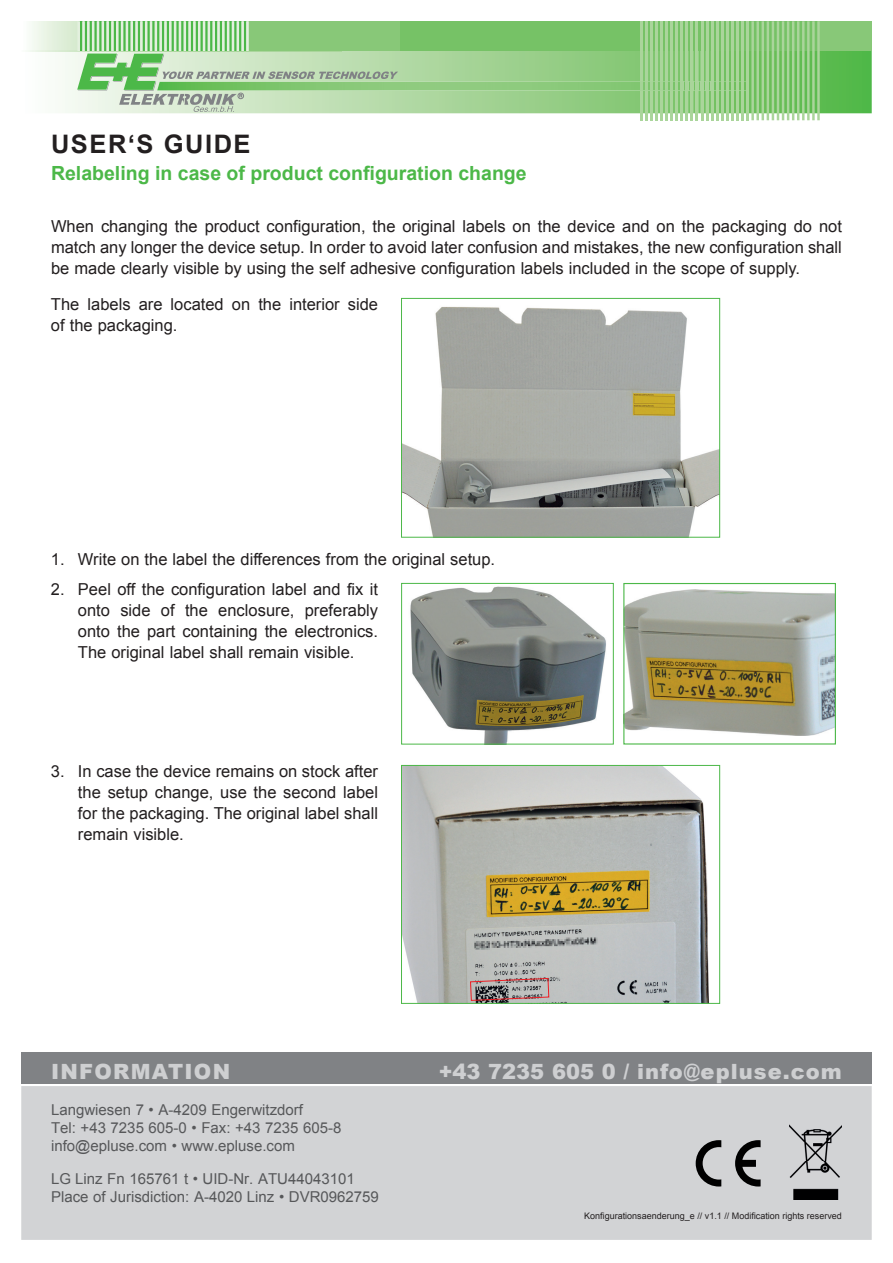
<style>
.page{position:relative;width:893px;height:1263px;background:#fff}
.page>*{position:absolute;margin:0;border:0;box-sizing:border-box;transform-origin:0 0}
.t1{font:700 25.5px "Arial";letter-spacing:.06em;color:#231f20}
.t2{font:900 21px "Arial";letter-spacing:.05em;color:#cecfd1}
.t3{font:700 19.5px "Arial";color:#4cb848}
.t4{font:16.5px/21px "Arial";color:#221e1f;text-align:justify}
.t5{font:15px/18px "Arial";color:#57585a}
.t6{font:15px/18px "Arial";color:#565759}
.t7{font:9px "Arial";color:#231f20}
</style>
<div class="page">
<svg style="left:28px;top:51px;width:844px;height:62px;background:#99d18c"></svg>
<svg style="left:32px;top:21px;width:45px;height:29px"></svg>
<svg style="left:80px;top:21px;width:166px;height:30px;background:#5cbe58"></svg>
<div style="left:248px;top:21px;width:153px;height:30px;background:#88c878"></div>
<div style="left:410px;top:21px;width:462px;height:30px;background:#88c878"></div>
<hr style="left:78px;top:21px;width:2px;height:30px;background:#e3f0de">
<hr style="left:83px;top:21px;width:2px;height:30px;background:#e3f0de">
<hr style="left:88px;top:21px;width:2px;height:30px;background:#e3f0de">
<hr style="left:107px;top:21px;width:2px;height:30px;background:#e3f0de">
<hr style="left:112px;top:21px;width:2px;height:30px;background:#e3f0de">
<hr style="left:117px;top:21px;width:2px;height:30px;background:#e3f0de">
<hr style="left:136px;top:21px;width:2px;height:30px;background:#e3f0de">
<hr style="left:141px;top:21px;width:2px;height:30px;background:#e3f0de">
<hr style="left:160px;top:21px;width:2px;height:30px;background:#e3f0de">
<hr style="left:165px;top:21px;width:2px;height:30px;background:#e3f0de">
<hr style="left:170px;top:21px;width:2px;height:30px;background:#e3f0de">
<hr style="left:189px;top:21px;width:2px;height:30px;background:#e3f0de">
<hr style="left:194px;top:21px;width:2px;height:30px;background:#e3f0de">
<hr style="left:213px;top:21px;width:2px;height:30px;background:#e3f0de">
<hr style="left:218px;top:21px;width:2px;height:30px;background:#e3f0de">
<hr style="left:223px;top:21px;width:2px;height:30px;background:#e3f0de">
<hr style="left:242px;top:21px;width:2px;height:30px;background:#e3f0de">
<hr style="left:247px;top:21px;width:2px;height:30px;background:#e3f0de">
<hr style="left:77px;top:21px;width:2px;height:30px;background:#e3f0de">
<hr style="left:82px;top:21px;width:2px;height:30px;background:#e3f0de">
<hr style="left:87px;top:21px;width:2px;height:30px;background:#e3f0de">
<hr style="left:92px;top:21px;width:2px;height:30px;background:#e3f0de">
<hr style="left:97px;top:21px;width:2px;height:30px;background:#e3f0de">
<hr style="left:102px;top:21px;width:2px;height:30px;background:#e3f0de">
<hr style="left:106px;top:21px;width:2px;height:30px;background:#e3f0de">
<hr style="left:111px;top:21px;width:2px;height:30px;background:#e3f0de">
<hr style="left:116px;top:21px;width:2px;height:30px;background:#e3f0de">
<hr style="left:121px;top:21px;width:2px;height:30px;background:#e3f0de">
<hr style="left:126px;top:21px;width:2px;height:30px;background:#e3f0de">
<hr style="left:130px;top:21px;width:3px;height:30px;background:#e3f0de">
<hr style="left:135px;top:21px;width:2px;height:30px;background:#e3f0de">
<hr style="left:140px;top:21px;width:2px;height:30px;background:#e3f0de">
<hr style="left:145px;top:21px;width:2px;height:30px;background:#e3f0de">
<hr style="left:150px;top:21px;width:2px;height:30px;background:#e3f0de">
<hr style="left:155px;top:21px;width:2px;height:30px;background:#e3f0de">
<hr style="left:159px;top:21px;width:2px;height:30px;background:#e3f0de">
<hr style="left:164px;top:21px;width:2px;height:30px;background:#e3f0de">
<hr style="left:169px;top:21px;width:2px;height:30px;background:#e3f0de">
<hr style="left:174px;top:21px;width:2px;height:30px;background:#e3f0de">
<hr style="left:179px;top:21px;width:2px;height:30px;background:#e3f0de">
<hr style="left:183px;top:21px;width:3px;height:30px;background:#e3f0de">
<hr style="left:188px;top:21px;width:2px;height:30px;background:#e3f0de">
<hr style="left:193px;top:21px;width:2px;height:30px;background:#e3f0de">
<hr style="left:198px;top:21px;width:2px;height:30px;background:#e3f0de">
<hr style="left:203px;top:21px;width:2px;height:30px;background:#e3f0de">
<hr style="left:208px;top:21px;width:2px;height:30px;background:#e3f0de">
<hr style="left:212px;top:21px;width:2px;height:30px;background:#e3f0de">
<hr style="left:217px;top:21px;width:2px;height:30px;background:#e3f0de">
<hr style="left:222px;top:21px;width:2px;height:30px;background:#e3f0de">
<hr style="left:227px;top:21px;width:2px;height:30px;background:#e3f0de">
<hr style="left:232px;top:21px;width:2px;height:30px;background:#e3f0de">
<hr style="left:237px;top:21px;width:2px;height:30px;background:#e3f0de">
<hr style="left:241px;top:21px;width:2px;height:30px;background:#e3f0de">
<hr style="left:246px;top:21px;width:2px;height:30px;background:#e3f0de">
<div style="left:401px;top:21px;width:417px;height:30px;background:#76c266"></div>
<hr style="left:640px;top:21px;width:2px;height:99px;background:#aad59b">
<hr style="left:645px;top:21px;width:3px;height:99px;background:#aad59b">
<hr style="left:650px;top:21px;width:3px;height:99px;background:#aad59b">
<hr style="left:655px;top:21px;width:3px;height:99px;background:#aad59b">
<hr style="left:660px;top:21px;width:3px;height:99px;background:#aad59b">
<hr style="left:665px;top:21px;width:3px;height:99px;background:#aad59b">
<hr style="left:670px;top:21px;width:3px;height:99px;background:#aad59b">
<hr style="left:675px;top:21px;width:3px;height:99px;background:#aad59b">
<hr style="left:680px;top:21px;width:3px;height:99px;background:#aad59b">
<hr style="left:686px;top:21px;width:2px;height:99px;background:#aad59b">
<hr style="left:691px;top:21px;width:2px;height:99px;background:#aad59b">
<hr style="left:696px;top:21px;width:2px;height:99px;background:#aad59b">
<hr style="left:701px;top:21px;width:2px;height:99px;background:#aad59b">
<hr style="left:706px;top:21px;width:2px;height:99px;background:#aad59b">
<hr style="left:711px;top:21px;width:2px;height:99px;background:#aad59b">
<hr style="left:716px;top:21px;width:2px;height:99px;background:#aad59b">
<hr style="left:721px;top:21px;width:2px;height:99px;background:#aad59b">
<hr style="left:726px;top:21px;width:3px;height:99px;background:#aad59b">
<hr style="left:731px;top:21px;width:3px;height:99px;background:#aad59b">
<hr style="left:736px;top:21px;width:3px;height:99px;background:#aad59b">
<hr style="left:741px;top:21px;width:3px;height:99px;background:#aad59b">
<hr style="left:746px;top:21px;width:3px;height:99px;background:#aad59b">
<hr style="left:751px;top:21px;width:3px;height:99px;background:#aad59b">
<hr style="left:756px;top:21px;width:3px;height:99px;background:#aad59b">
<hr style="left:762px;top:21px;width:2px;height:99px;background:#aad59b">
<hr style="left:767px;top:21px;width:2px;height:99px;background:#aad59b">
<hr style="left:772px;top:21px;width:2px;height:99px;background:#aad59b">
<hr style="left:777px;top:21px;width:2px;height:99px;background:#aad59b">
<hr style="left:782px;top:21px;width:2px;height:99px;background:#aad59b">
<hr style="left:787px;top:21px;width:2px;height:99px;background:#aad59b">
<hr style="left:792px;top:21px;width:2px;height:99px;background:#aad59b">
<hr style="left:797px;top:21px;width:2px;height:99px;background:#aad59b">
<hr style="left:802px;top:21px;width:2px;height:99px;background:#aad59b">
<hr style="left:807px;top:21px;width:3px;height:99px;background:#aad59b">
<hr style="left:812px;top:21px;width:3px;height:99px;background:#aad59b">
<hr style="left:817px;top:21px;width:3px;height:99px;background:#aad59b">
<img style="left:398px;top:82px;width:242px;height:8px">
<svg style="left:642px;top:82px;width:104px;height:8px"></svg>
<svg style="left:77px;top:54px;width:321px;height:58px;background:#b0d4a9"></svg>
<div style="left:21px;top:1086px;width:851px;height:154px;background:#d2d3d5"></div>
<div style="left:21px;top:1052px;width:851px;height:31px;background:#808285"></div>
<svg style="left:735px;top:1140px;width:26px;height:46px"></svg>
<svg style="left:696px;top:1140px;width:25px;height:46px"></svg>
<img style="left:790px;top:1125px;width:52px;height:74px">
<img style="left:403px;top:307px;width:315px;height:229px">
<div style="left:401px;top:298px;width:319px;height:240px;border:1px solid #4cb848"></div>
<img style="left:410px;top:586px;width:196px;height:156px">
<div style="left:401px;top:583px;width:213px;height:161px;border:1px solid #4cb848"></div>
<img style="left:625px;top:589px;width:209px;height:146px">
<div style="left:623px;top:583px;width:213px;height:161px;border:1px solid #4cb848"></div>
<img style="left:403px;top:767px;width:306px;height:235px">
<div style="left:401px;top:765px;width:319px;height:239px;border:1px solid #4cb848"></div>
<svg style="left:470px;top:978px;width:80px;height:23px;background:#9b8889"></svg>
<h1 class="t1" style="left:51px;top:127px;width:201px">USER‘S GUIDE</h1>
<p class="t3" style="left:51px;top:160px;width:477px">Relabeling in case of product configuration change</p>
<p class="t4" style="left:51px;top:216px;width:792px">When changing the product configuration, the original labels on the device and on the packaging do not match any longer the device setup. In order to avoid later confusion and mistakes, the new configuration shall be made clearly visible by using the self adhesive configuration labels included in the scope of supply.</p>
<p class="t4" style="left:51px;top:294px;width:329px">The labels are located on the interior side of the packaging.</p>
<p class="t4" style="left:51px;top:549px;width:446px">1. Write on the label the differences from the original setup.</p>
<p class="t4" style="left:78px;top:579px;width:302px;text-indent:-27px">2. Peel off the configuration label and fix it onto side of the enclosure, preferably onto the part containing the electronics.<br>The original label shall remain visible.</p>
<p class="t4" style="left:78px;top:761px;width:302px;text-indent:-27px">3. In case the device remains on stock after the setup change, use the second label for the packaging. The original label shall remain visible.</p>
<p class="t2" style="left:51px;top:1056px;width:181px">INFORMATION</p>
<p class="t2" style="left:439px;top:1056px;width:405px">+43 7235 605 0 / info@epluse.com</p>
<p class="t5" style="left:51px;top:1100px;width:292px">Langwiesen 7 • A-4209 Engerwitzdorf<br>Tel: +43 7235 605-0 • Fax: +43 7235 605-8 info@epluse.com • www.epluse.com</p>
<p class="t6" style="left:51px;top:1170px;width:329px">LG Linz Fn 165761 t • UID-Nr. ATU44043101<br>Place of Jurisdiction: A-4020 Linz • DVR0962759</p>
<p class="t7" style="left:584px;top:1209px;width:259px">Konfigurationsaenderung_e // v1.1 // Modification rights reserved</p>
</div>
